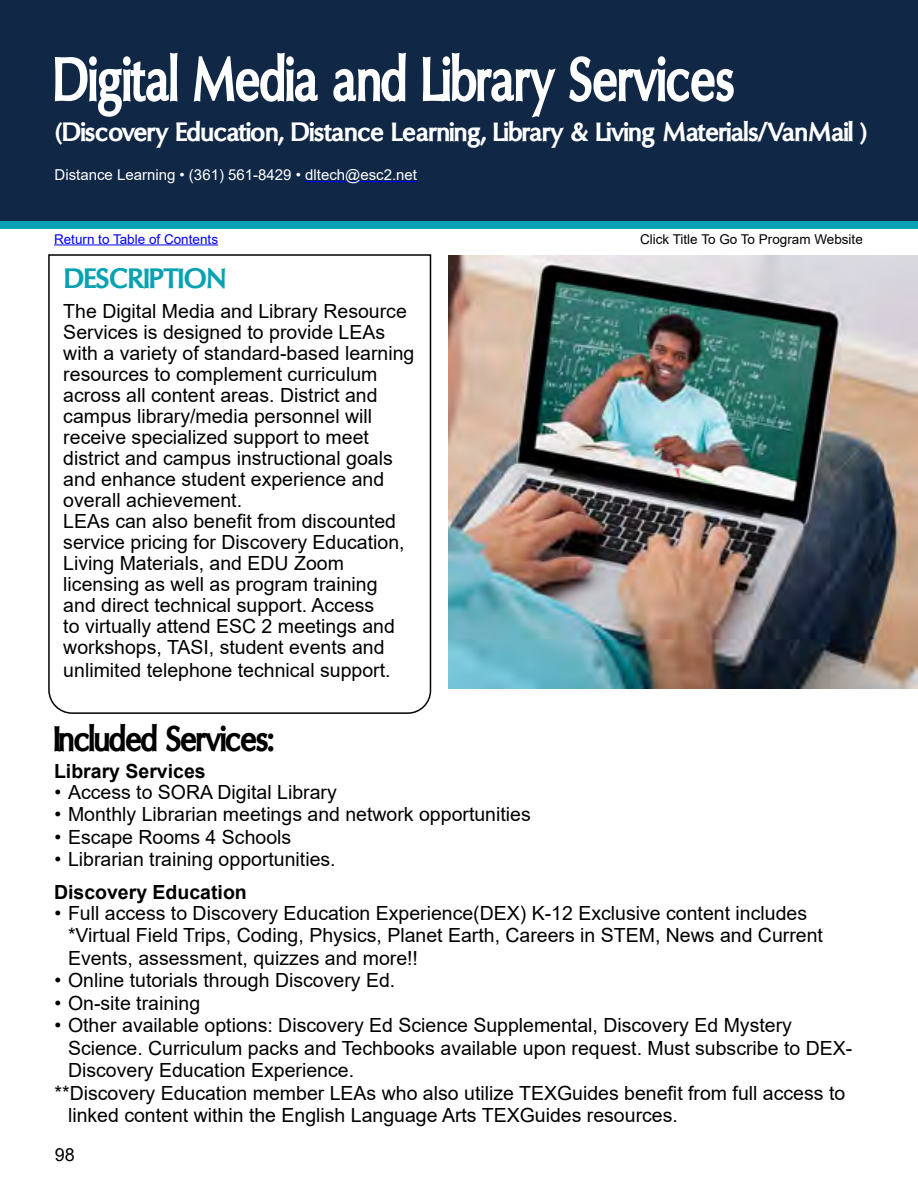
<style>
.page{position:relative;width:918px;height:1188px;background:#fff}
.page>*{position:absolute;margin:0;border:0;box-sizing:border-box;transform-origin:0 0}
.t1{font:63.75px "Oregon LDO Black";color:#fff;scale:.8 1}
.t2{font:36.3px "Oregon LDO Black";letter-spacing:-.02em;color:#000;scale:.91 1}
.t3{font:28.5px "Oregon LDO Black";color:#07a2b2}
.t4{font:27px "Oregon LDO Black";color:#fff}
.t5{font:19.5px/21px "Arial";color:#000}
.t6{font:700 19.5px "Arial";color:#000}
.t7{font:18px "Arial";color:#000}
.t8{font:15px "Arial";color:#fff}
.t9{font:13.5px "Arial";color:#000}
.t10{font:13.5px "Arial";color:#00f}
</style>
<div class="page">
<div style="left:0;top:0;width:918px;height:222px;background:#102846"></div>
<div style="left:0;top:222px;width:918px;height:7px;background:#07a2b2"></div>
<hr style="left:54px;top:244px;width:164px;height:1px;background:#00f">
<img style="left:448px;top:255px;width:470px;height:433px">
<svg style="left:48px;top:254px;width:384px;height:460px"></svg>
<hr style="left:305px;top:181px;width:112px;height:1px;background:#00f">
<h1 class="t1" style="left:53px;top:43px;width:853px">Digital Media and Library Services</h1>
<h3 class="t4" style="left:56px;top:117px;width:812px">(Discovery Education, Distance Learning, Library &amp; Living Materials/VanMail )</h3>
<p class="t8" style="left:55px;top:164px;width:364px">Distance Learning • (361) 561-8429 • dltech@esc2.net</p>
<p class="t10" style="left:54px;top:229px;width:166px">Return to Table of Contents</p>
<p class="t9" style="left:640px;top:229px;width:224px">Click Title To Go To Program Website</p>
<h3 class="t3" style="left:64px;top:262px;width:164px">DESCRIPTION</h3>
<p class="t5" style="left:63px;top:300px;width:353px">The Digital Media and Library Resource Services is designed to provide LEAs with a variety of standard-based learning resources to complement curriculum across all content areas. District and campus library/media personnel will receive specialized support to meet district and campus instructional goals and enhance student experience and overall achievement.<br>LEAs can also benefit from discounted service pricing for Discovery Education, Living Materials, and EDU Zoom licensing as well as program training and direct technical support. Access<br>to virtually attend ESC 2 meetings and workshops, TASI, student events and</p>
<p class="t5" style="left:63px;top:660px;width:329px">unlimited telephone technical support.</p>
<h2 class="t2" style="left:54px;top:718px;width:243px">Included Services:</h2>
<p class="t5" style="left:55px;top:781px;width:284px">• Access to SORA Digital Library</p>
<p class="t5" style="left:55px;top:804px;width:478px">• Monthly Librarian meetings and network opportunities</p>
<p class="t5" style="left:55px;top:826px;width:238px">• Escape Rooms 4 Schools</p>
<p class="t5" style="left:55px;top:849px;width:283px">• Librarian training opportunities.</p>
<p class="t6" style="left:54px;top:757px;width:153px">Library Services</p>
<p class="t6" style="left:54px;top:878px;width:194px">Discovery Education</p>
<p class="t5" style="left:68px;top:902px;width:756px;line-height:22.5px;text-indent:-13px">• Full access to Discovery Education Experience(DEX) K-12 Exclusive content includes *Virtual Field Trips, Coding, Physics, Planet Earth, Careers in STEM, News and Current<br>Events, assessment, quizzes and more!!</p>
<p class="t5" style="left:55px;top:970px;width:342px">• Online tutorials through Discovery Ed.</p>
<p class="t5" style="left:55px;top:992px;width:147px">• On-site training</p>
<p class="t5" style="left:55px;top:1015px;width:739px">• Other available options: Discovery Ed Science Supplemental, Discovery Ed Mystery</p>
<p class="t5" style="left:68px;top:1037px;width:786px">Science. Curriculum packs and Techbooks available upon request. Must subscribe to DEX-</p>
<p class="t5" style="left:68px;top:1060px;width:288px">Discovery Education Experience.</p>
<p class="t5" style="left:55px;top:1082px;width:792px">**Discovery Education member LEAs who also utilize TEXGuides benefit from full access to</p>
<p class="t5" style="left:68px;top:1105px;width:611px">linked content within the English Language Arts TEXGuides resources.</p>
<p class="t7" style="left:55px;top:1142px;width:22px">98</p>
</div>
